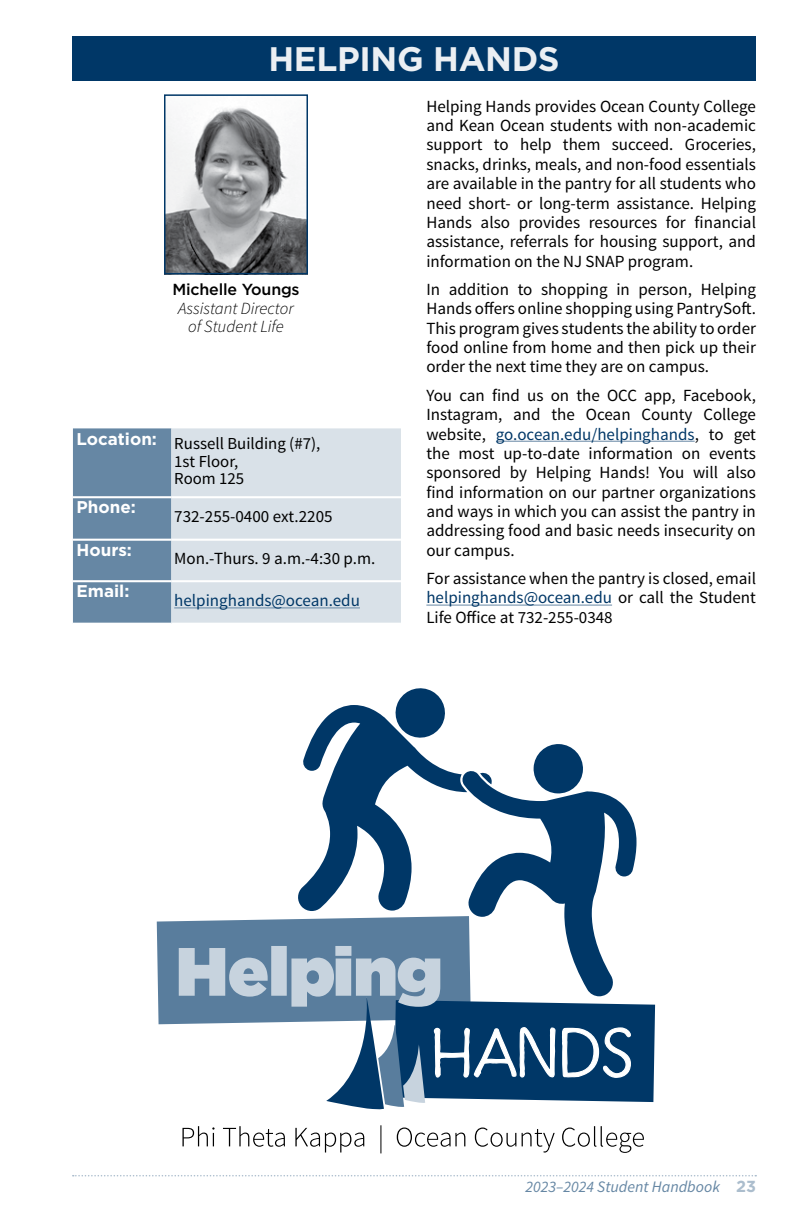
<style>
.page{position:relative;width:792px;height:1224px;background:#fff}
.page>*{position:absolute;margin:0;border:0;box-sizing:border-box;transform-origin:0 0}
.t1{font:700 34px "Gotham";letter-spacing:-.01em;color:#ebeff3}
.t2{font:17px/19.4px "Source Sans Pro";color:#000;text-align:justify}
.t3{font:italic 300 17px/18px "Source Sans Pro";color:#000;text-align:center}
.t4{font:17px "Source Sans Pro";color:#003767}
.t5{font:700 17px "Gotham";color:#fff}
.t6{font:16.8px/18px "Source Sans Pro";color:#000}
.t7{font:italic 16px "Source Sans Pro";color:#6687a4}
.t8{font:500 16px "Gotham";letter-spacing:-.01em;color:#000}
.s1{color:#003767}
.s2{font-family:"Gotham";font-weight:700;font-style:normal;color:#abbdcd}
</style>
<div class="page">
<img style="left:167px;top:107px;width:138px;height:164px">
<div style="left:164px;top:94px;width:144px;height:180px;border:2px solid #003767"></div>
<svg style="left:73px;top:1175px;width:683px;height:1px"></svg>
<div style="left:72px;top:36px;width:684px;height:45px;background:#003767"></div>
<svg style="left:157px;top:688px;width:499px;height:465px"></svg>
<hr style="left:496px;top:441px;width:199px;height:1px;background:#6687a4">
<hr style="left:426px;top:605px;width:186px;height:1px;background:#6687a4">
<div style="left:73px;top:428px;width:98px;height:195px;background:#6687a4"></div>
<div style="left:171px;top:428px;width:230px;height:195px;background:#d9e1e8"></div>
<hr style="left:73px;top:496px;width:98px;height:2px;background:#fff">
<hr style="left:171px;top:496px;width:230px;height:2px;background:#fff">
<hr style="left:73px;top:539px;width:98px;height:2px;background:#fff">
<hr style="left:171px;top:539px;width:230px;height:2px;background:#fff">
<hr style="left:73px;top:580px;width:98px;height:2px;background:#fff">
<hr style="left:171px;top:580px;width:230px;height:2px;background:#fff">
<hr style="left:174px;top:607px;width:186px;height:1px;background:#6687a4">
<h1 class="t1" style="left:268px;top:39px;width:293px">HELPING HANDS</h1>
<p class="t2" style="left:426px;top:97px;width:331px">Helping Hands provides Ocean County College and Kean Ocean students with non-academic support to help them succeed. Groceries, snacks, drinks, meals, and non-food essentials are available in the pantry for all students who need short- or long-term assistance. Helping Hands also provides resources for financial assistance, referrals for housing support, and information on the NJ SNAP program.</p>
<p class="t2" style="left:426px;top:280px;width:331px">In addition to shopping in person, Helping Hands offers online shopping using PantrySoft.<br>This program gives students the ability to order food online from home and then pick up their order the next time they are on campus.</p>
<p class="t2" style="left:426px;top:386px;width:331px">You can find us on the OCC app, Facebook, Instagram, and the Ocean County College website, <span class="s1">go.ocean.edu/helpinghands</span>, to get the most up-to-date information on events sponsored by Helping Hands! You will also find information on our partner organizations and ways in which you can assist the pantry in addressing food and basic needs insecurity on our campus.</p>
<p class="t2" style="left:426px;top:569px;width:331px">For assistance when the pantry is closed, email <span class="s1">helpinghands@ocean.edu</span> or call the Student Life Office at 732-255-0348</p>
<p class="t8" style="left:172px;top:280px;width:129px">Michelle Youngs</p>
<p class="t3" style="left:178px;top:300px;width:117px">Assistant Director of Student Life</p>
<p class="t6" style="left:174px;top:434px;width:148px;text-indent:-98px"><sup>Location:</sup> Russell Building (#7),<br>1st Floor,<br>Room 125</p>
<p class="t5" style="left:77px;top:498px;width:61px">Phone:</p>
<p class="t2" style="left:174px;top:507px;width:160px">732-255-0400 ext.2205</p>
<p class="t5" style="left:77px;top:540px;width:57px">Hours:</p>
<p class="t2" style="left:174px;top:549px;width:203px">Mon.-Thurs. 9 a.m.-4:30 p.m.</p>
<p class="t5" style="left:77px;top:582px;width:54px">Email:</p>
<p class="t4" style="left:174px;top:590px;width:187px">helpinghands@ocean.edu</p>
<p class="t7" style="left:525px;top:1177px;width:232px">2023–2024 Student Handbook <span class="s2">23</span></p>
</div>
